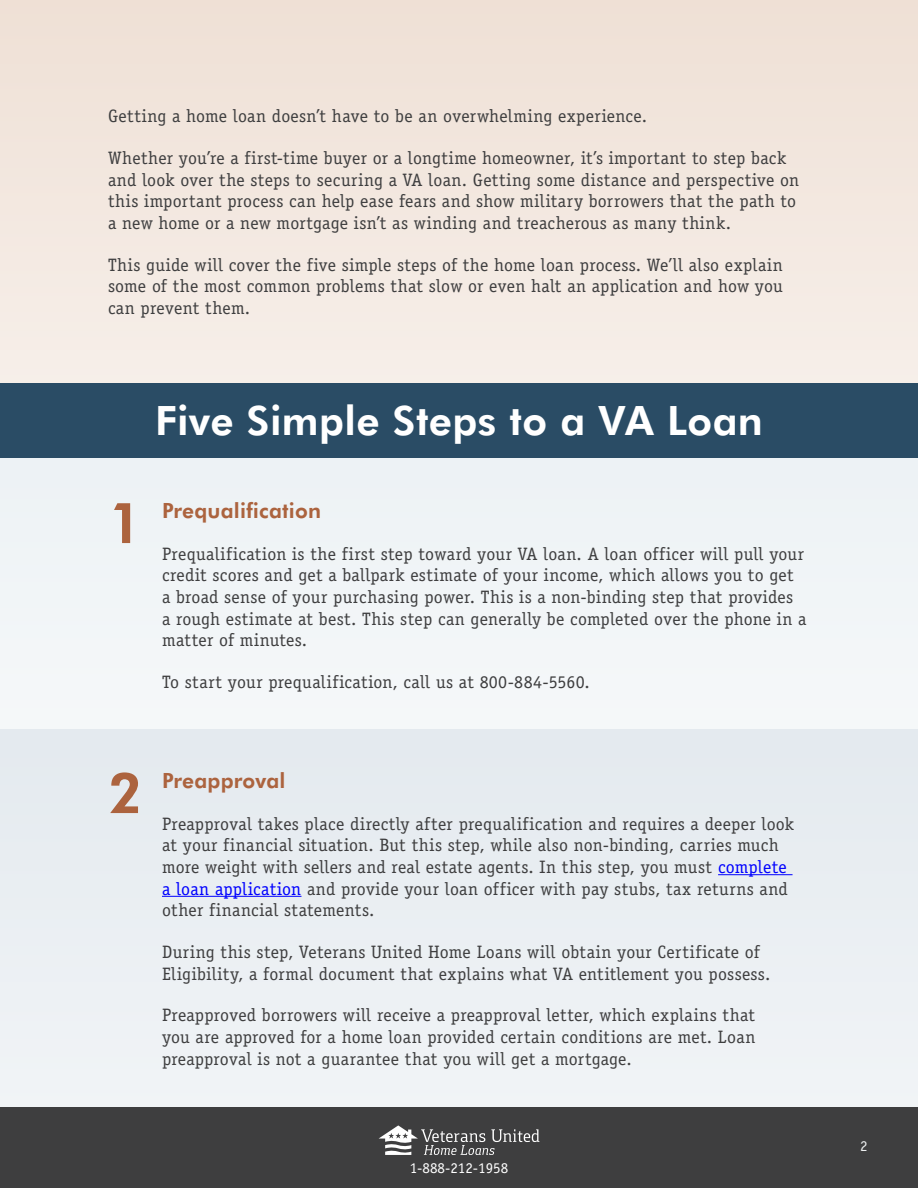
<style>
.page{position:relative;width:918px;height:1188px;background:#fff}
.page>*{position:absolute;margin:0;border:0;box-sizing:border-box;transform-origin:0 0}
.number{font:800 56.25px "Futura BT";color:#ac633e}
.Normal_wrd_1{font:800 40.5px "Futura BT";letter-spacing:.01em;color:#fff}
.number-2{font:800 21px "Futura BT";letter-spacing:.01em;color:#ac633e}
.Normal_wrd_1-2{font:18px/21.6px "Officina Serif";letter-spacing:.015em;color:#3e3e3f}
.Default{font:15px "Officina Sans";color:#fff}
.t1{font:15px "Officina Serif";color:#edeff0}
.s1{color:#00f}
</style>
<div class="page">
<div style="left:0;top:457px;width:918px;height:272px;background:#edf2f5"></div>
<div style="left:0;top:0;width:918px;height:387px;background:#f3e7df"></div>
<div style="left:0;top:383px;width:918px;height:75px;background:#2a4c65"></div>
<div style="left:0;top:729px;width:918px;height:381px;background:#e4eaef"></div>
<hr style="left:718px;top:874px;width:75px;height:1px;background:#00f">
<hr style="left:162px;top:896px;width:140px;height:1px;background:#00f">
<div style="left:0;top:1107px;width:918px;height:81px;background:#3e3e3f"></div>
<svg style="left:379px;top:1125px;width:160px;height:30px"></svg>
<p class="Normal_wrd_1-2" style="left:108px;top:105px;width:541px">Getting a home loan doesn’t have to be an overwhelming experience.</p>
<p class="Normal_wrd_1-2" style="left:108px;top:147px;width:693px">Whether you’re a first-time buyer or a longtime homeowner, it’s important to step back and look over the steps to securing a VA loan. Getting some distance and perspective on this important process can help ease fears and show military borrowers that the path to a new home or a new mortgage isn’t as winding and treacherous as many think.</p>
<p class="Normal_wrd_1-2" style="left:108px;top:254px;width:676px;text-align:justify">This guide will cover the five simple steps of the home loan process. We’ll also explain some of the most common problems that slow or even halt an application and how you can prevent them.</p>
<p class="Normal_wrd_1" style="left:155px;top:395px;width:609px">Five Simple Steps to a VA Loan</p>
<p class="number" style="left:108px;top:489px;width:36px">1</p>
<p class="number-2" style="left:162px;top:498px;width:161px">Prequalification</p>
<p class="Normal_wrd_1-2" style="left:162px;top:543px;width:646px">Prequalification is the first step toward your VA loan. A loan officer will pull your credit scores and get a ballpark estimate of your income, which allows you to get a broad sense of your purchasing power. This is a non-binding step that provides<br>a rough estimate at best. This step can generally be completed over the phone in a matter of minutes.</p>
<p class="Normal_wrd_1-2" style="left:162px;top:671px;width:429px">To start your prequalification, call us at 800-884-5560.</p>
<p class="number" style="left:108px;top:759px;width:36px">2</p>
<p class="number-2" style="left:162px;top:768px;width:125px">Preapproval</p>
<p class="Normal_wrd_1-2" style="left:162px;top:813px;width:634px">Preapproval takes place directly after prequalification and requires a deeper look at your financial situation. But this step, while also non-binding, carries much more weight with sellers and real estate agents. In this step, you must <span class="s1">complete a loan application</span> and provide your loan officer with pay stubs, tax returns and other financial statements.</p>
<p class="Normal_wrd_1-2" style="left:162px;top:941px;width:610px">During this step, Veterans United Home Loans will obtain your Certificate of<br>Eligibility, a formal document that explains what VA entitlement you possess.</p>
<p class="Normal_wrd_1-2" style="left:162px;top:1005px;width:595px;text-align:justify">Preapproved borrowers will receive a preapproval letter, which explains that you are approved for a home loan provided certain conditions are met. Loan preapproval is not a guarantee that you will get a mortgage.</p>
<p class="Default" style="left:410px;top:1159px;width:100px">1-888-212-1958</p>
<p class="t1" style="left:860px;top:1137px;width:9px">2</p>
</div>
